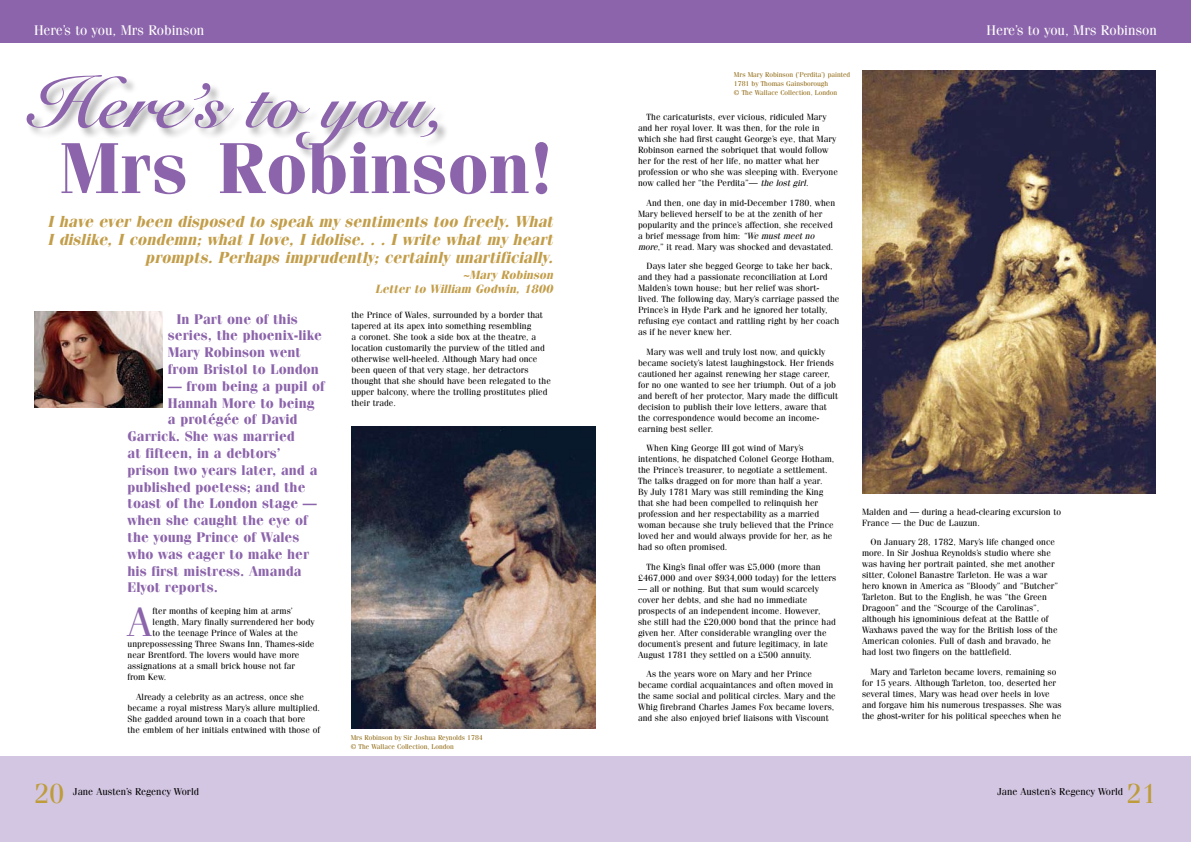
<style>
.page{position:relative;width:1191px;height:842px;background:#fff}
.page>*{position:absolute;margin:0;border:0;box-sizing:border-box;transform-origin:0 0}
.t1{font:72px "Snell Roundhand Bold Script";color:#8c64ab}
.t2{font:700 72px "Fenice";color:#8c64ab}
.t3{font:40.8px "Fenice";color:#8c64ab}
.t4{font:27.4px "Fenice";color:#be9c39}
.t5{font:italic 700 16px/18px "Fenice";color:#c39e4a;text-align:right}
.t6{font:700 14px/16.8px "Fenice";color:#8c64ab}
.t7{font:14px "Fenice";color:#fff}
.t8{font:italic 700 12px/14px "Fenice";color:#c39e4a;text-align:right}
.t9{font:10px "Fenice";color:#000}
.t10{font:9px/11px "Fenice";color:#000}
.t11{font:7px/9px "Fenice";color:#916a14}
.s1{font-style:italic}
</style>
<div class="page">
<div style="left:595px;top:757px;width:596px;height:85px;background:#d3c6e2"></div>
<div style="left:595px;top:0;width:596px;height:42px;background:#8c64ab"></div>
<div style="left:0;top:757px;width:595px;height:85px;background:#d3c6e2"></div>
<div style="left:0;top:0;width:595px;height:42px;background:#8c64ab"></div>
<img style="left:34px;top:312px;width:128px;height:95px">
<div style="left:26px;top:74px;width:423px;height:86px;background:#000;opacity:.3"></div>
<img style="left:351px;top:427px;width:244px;height:302px">
<img style="left:862px;top:70px;width:294px;height:423px">
<h3 class="t7" style="left:34px;top:22px;width:172px">Here’s to you, Mrs Robinson</h3>
<h1 class="t1" style="left:31px;top:60px;width:417px">Here’s to you,</h1>
<h1 class="t2" style="left:60px;top:124px;width:494px">Mrs Robinson!</h1>
<h3 class="t5" style="left:47px;top:212px;width:507px">I have ever been disposed to speak my sentiments too freely. What<br>I dislike, I condemn; what I love, I idolise. . . I write what my heart prompts. Perhaps imprudently; certainly unartificially.</h3>
<h3 class="t8" style="left:375px;top:268px;width:179px">~Mary Robinson<br>Letter to William Godwin, 1800</h3>
<h3 class="t6" style="left:168px;top:310px;width:155px;text-indent:8px">In Part one of this series, the phoenix-like<br>Mary Robinson went from Bristol to London</h3>
<h3 class="t6" style="left:168px;top:377px;width:158px">— from being a pupil of</h3>
<h3 class="t6" style="left:168px;top:394px;width:148px">Hannah More to being</h3>
<h3 class="t6" style="left:168px;top:411px;width:131px">a protégée of David</h3>
<h3 class="t6" style="left:128px;top:428px;width:169px">Garrick. She was married</h3>
<h3 class="t6" style="left:128px;top:444px;width:155px">at fifteen, in a debtors’</h3>
<h3 class="t6" style="left:128px;top:461px;width:191px">prison two years later, and a</h3>
<h3 class="t6" style="left:128px;top:478px;width:179px">published poetess; and the</h3>
<h3 class="t6" style="left:128px;top:495px;width:191px">toast of the London stage —</h3>
<h3 class="t6" style="left:128px;top:512px;width:182px">when she caught the eye of</h3>
<h3 class="t6" style="left:128px;top:528px;width:173px">the young Prince of Wales</h3>
<h3 class="t6" style="left:128px;top:545px;width:183px">who was eager to make her</h3>
<h3 class="t6" style="left:128px;top:562px;width:175px">his first mistress. Amanda</h3>
<h3 class="t6" style="left:128px;top:579px;width:92px">Elyot reports.</h3>
<h2 class="t3" style="left:128px;top:598px;width:26px">A</h2>
<p class="t10" style="left:152px;top:606px;width:142px">fter months of keeping him at arms’</p>
<p class="t10" style="left:152px;top:617px;width:163px">length, Mary finally surrendered her body</p>
<p class="t10" style="left:152px;top:628px;width:147px">to the teenage Prince of Wales at the</p>
<p class="t10" style="left:128px;top:639px;width:188px">unprepossessing Three Swans Inn, Thames-side</p>
<p class="t10" style="left:128px;top:650px;width:173px">near Brentford. The lovers would have more</p>
<p class="t10" style="left:128px;top:661px;width:169px">assignations at a small brick house not far</p>
<p class="t10" style="left:128px;top:672px;width:40px">from Kew.</p>
<p class="t10" style="left:128px;top:691px;width:194px;text-indent:9px">Already a celebrity as an actress, once she became a royal mistress Mary’s allure multiplied.<br>She gadded around town in a coach that bore<br>the emblem of her initials entwined with those of</p>
<p class="t10" style="left:351px;top:309px;width:201px">the Prince of Wales, surrounded by a border that tapered at its apex into something resembling<br>a coronet. She took a side box at the theatre, a location customarily the purview of the titled and otherwise well-heeled. Although Mary had once been queen of that very stage, her detractors thought that she should have been relegated to the upper balcony, where the trolling prostitutes plied their trade.</p>
<p class="t11" style="left:351px;top:733px;width:134px">Mrs Robinson by Sir Joshua Reynolds 1784 © The Wallace Collection, London</p>
<h3 class="t7" style="left:986px;top:22px;width:172px">Here’s to you, Mrs Robinson</h3>
<p class="t11" style="left:734px;top:70px;width:118px">Mrs Mary Robinson (‘Perdita’) painted<br>1781 by Thomas Gainsborough<br>© The Wallace Collection, London</p>
<p class="t10" style="left:638px;top:112px;width:201px;text-indent:9px">The caricaturists, ever vicious, ridiculed Mary and her royal lover. It was then, for the role in which she had first caught George’s eye, that Mary Robinson earned the sobriquet that would follow her for the rest of her life, no matter what her profession or who she was sleeping with. Everyone now called her “the Perdita”— <span class="s1">the lost girl</span>.</p>
<p class="t10" style="left:638px;top:197px;width:199px;text-indent:9px">And then, one day in mid-December 1780, when Mary believed herself to be at the zenith of her popularity and the prince’s affection, she received a brief message from him: <span class="s1">“We must meet no more</span>,” it read. Mary was shocked and devastated.</p>
<p class="t10" style="left:638px;top:261px;width:203px;text-indent:9px">Days later she begged George to take her back, and they had a passionate reconciliation at Lord Malden’s town house; but her relief was short&shy;lived. The following day, Mary’s carriage passed the Prince’s in Hyde Park and he ignored her totally, refusing eye contact and rattling right by her coach as if he never knew her.</p>
<p class="t10" style="left:638px;top:346px;width:202px;text-indent:9px">Mary was well and truly lost now, and quickly became society’s latest laughingstock. Her friends cautioned her against renewing her stage career, for no one wanted to see her triumph. Out of a job and bereft of her protector, Mary made the difficult decision to publish their love letters, aware that the correspondence would become an income&shy;earning best seller.</p>
<p class="t10" style="left:638px;top:443px;width:198px;text-indent:9px">When King George III got wind of Mary’s intentions, he dispatched Colonel George Hotham, the Prince’s treasurer, to negotiate a settlement.<br>The talks dragged on for more than half a year.<br>By July 1781 Mary was still reminding the King that she had been compelled to relinquish her profession and her respectability as a married woman because she truly believed that the Prince loved her and would always provide for her, as he had so often promised.</p>
<p class="t10" style="left:638px;top:561px;width:200px;text-indent:9px">The King’s final offer was £5,000 (more than £467,000 and over $934,000 today) for the letters</p>
<p class="t10" style="left:638px;top:583px;width:199px">— all or nothing. But that sum would scarcely cover her debts, and she had no immediate prospects of an independent income. However, she still had the £20,000 bond that the prince had given her. After considerable wrangling over the document’s present and future legitimacy, in late August 1781 they settled on a £500 annuity.</p>
<p class="t10" style="left:638px;top:669px;width:199px;text-indent:9px">As the years wore on Mary and her Prince became cordial acquaintances and often moved in the same social and political circles. Mary and the Whig firebrand Charles James Fox became lovers, and she also enjoyed brief liaisons with Viscount</p>
<p class="t10" style="left:862px;top:506px;width:200px">Malden and — during a head-clearing excursion to<br>France — the Duc de Lauzun.</p>
<p class="t10" style="left:862px;top:536px;width:198px;text-indent:9px">On January 28, 1782, Mary’s life changed once more. In Sir Joshua Reynolds’s studio where she was having her portrait painted, she met another sitter, Colonel Banastre Tarleton. He was a war hero known in America as “Bloody” and “Butcher” Tarleton. But to the English, he was “the Green Dragoon” and the “Scourge of the Carolinas”, although his ignominious defeat at the Battle of Waxhaws paved the way for the British loss of the American colonies. Full of dash and bravado, he had lost two fingers on the battlefield.</p>
<p class="t10" style="left:862px;top:666px;width:201px;text-indent:9px">Mary and Tarleton became lovers, remaining so for 15 years. Although Tarleton, too, deserted her several times, Mary was head over heels in love and forgave him his numerous trespasses. She was the ghost-writer for his political speeches when he</p>
<h3 class="t4" style="left:34px;top:777px;width:32px">20</h3>
<p class="t9" style="left:73px;top:785px;width:128px">Jane Austen’s Regency World</p>
<p class="t9" style="left:997px;top:785px;width:128px">Jane Austen’s Regency World</p>
<h3 class="t4" style="left:1126px;top:777px;width:32px">21</h3>
</div>
